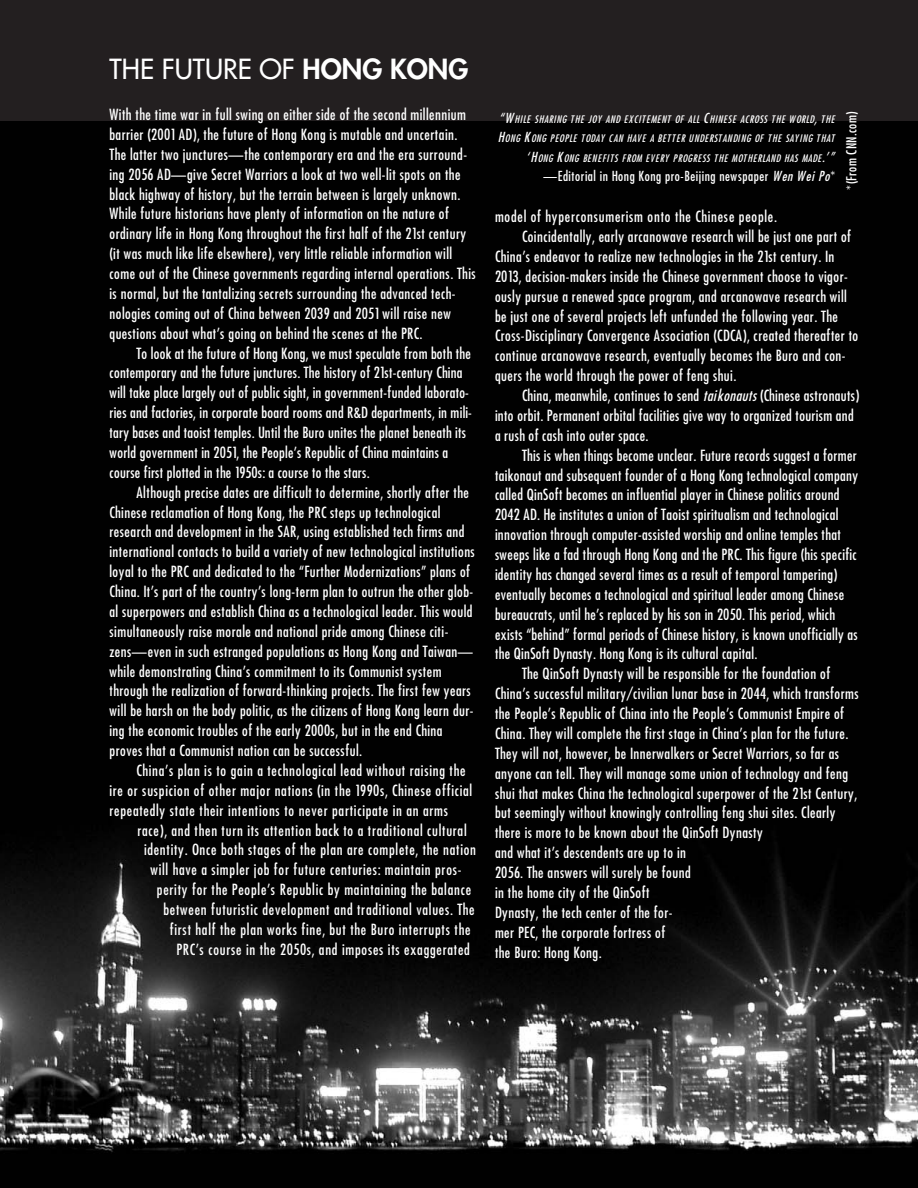
<style>
.page{position:relative;width:918px;height:1188px;background:#231f20}
.page>*{position:absolute;margin:0;border:0;box-sizing:border-box;transform-origin:0 0}
.t1{font:27px "Futura";color:#fff}
.t2{font:15px/20px "Fuji";letter-spacing:-.01em;color:#fff}
.t3{font:15px/20px "Fuji";letter-spacing:.01em;color:#fff}
.t4{font:13.5px "Fuji";color:#fff}
.t5{font:italic 10.2px/19.5px "Fuji";color:#fff;text-align:right}
.s1{font-weight:800}
.s2{font-size:13.5px}
.s3{font-style:italic}
</style>
<div class="page">
<img style="left:0;top:122px;width:918px;height:1066px">
<h1 class="t1" style="left:110px;top:55px;width:360px">THE FUTURE OF <span class="s1">HONG KONG</span></h1>
<p class="t2" style="left:110px;top:106px;width:368px">With the time war in full swing on either side of the second millennium barrier (2001 AD), the future of Hong Kong is mutable and uncertain.<br>The latter two junctures—the contemporary era and the era surround&shy;ing 2056 AD—give Secret Warriors a look at two well-lit spots on the black highway of history, but the terrain between is largely unknown.<br>While future historians have plenty of information on the nature of ordinary life in Hong Kong throughout the first half of the 21st century (it was much like life elsewhere), very little reliable information will come out of the Chinese governments regarding internal operations. This is normal, but the tantalizing secrets surrounding the advanced tech&shy;nologies coming out of China between 2039 and 2051 will raise new questions about what’s going on behind the scenes at the PRC.</p>
<p class="t2" style="left:110px;top:344px;width:365px;text-indent:27px">To look at the future of Hong Kong, we must speculate from both the contemporary and the future junctures. The history of 21st-century China will take place largely out of public sight, in government-funded laborato&shy;ries and factories, in corporate board rooms and R&amp;D departments, in mili&shy;tary bases and taoist temples. Until the Buro unites the planet beneath its world government in 2051, the People’s Republic of China maintains a course first plotted in the 1950s: a course to the stars.</p>
<p class="t2" style="left:110px;top:483px;width:368px;text-indent:27px">Although precise dates are difficult to determine, shortly after the Chinese reclamation of Hong Kong, the PRC steps up technological research and development in the SAR, using established tech firms and international contacts to build a variety of new technological institutions loyal to the PRC and dedicated to the “Further Modernizations” plans of China. It’s part of the country’s long-term plan to outrun the other glob&shy;al superpowers and establish China as a technological leader. This would simultaneously raise morale and national pride among Chinese citi&shy;zens—even in such estranged populations as Hong Kong and Taiwan— while demonstrating China’s commitment to its Communist system through the realization of forward-thinking projects. The first few years will be harsh on the body politic, as the citizens of Hong Kong learn dur&shy;ing the economic troubles of the early 2000s, but in the end China proves that a Communist nation can be successful.</p>
<p class="t3" style="left:110px;top:761px;width:365px;text-indent:27px">China’s plan is to gain a technological lead without raising the ire or suspicion of other major nations (in the 1990s, Chinese official repeatedly state their intentions to never participate in an arms</p>
<p class="t3" style="left:138px;top:821px;width:331px">race), and then turn its attention back to a traditional cultural</p>
<p class="t3" style="left:144px;top:841px;width:334px">identity. Once both stages of the plan are complete, the nation</p>
<p class="t3" style="left:150px;top:861px;width:313px">will have a simpler job for future centuries: maintain pros-</p>
<p class="t3" style="left:157px;top:881px;width:316px">perity for the People’s Republic by maintaining the balance</p>
<p class="t3" style="left:163px;top:901px;width:313px">between futuristic development and traditional values. The</p>
<p class="t3" style="left:170px;top:920px;width:303px">first half the plan works fine, but the Buro interrupts the</p>
<p class="t3" style="left:176px;top:940px;width:296px">PRC’s course in the 2050s, and imposes its exaggerated</p>
<p class="t5" style="left:498px;top:110px;width:339px"><span class="s2">“W</span>HILE SHARING THE JOY AND EXCITEMENT OF ALL <span class="s2">C</span>HINESE ACROSS THE WORLD<span class="s2">,</span> THE<br><span class="s2">H</span>ONG <span class="s2">K</span>ONG PEOPLE TODAY CAN HAVE A BETTER UNDERSTANDING OF THE SAYING THAT <span class="s2">‘H</span>ONG <span class="s2">K</span>ONG BENEFITS FROM EVERY PROGRESS THE MOTHERLAND HAS MADE<span class="s2">.’”</span></p>
<p class="t4" style="left:544px;top:170px;width:293px">—Editorial in Hong Kong pro-Beijing newspaper <span class="s3">Wen Wei Po</span>*</p>
<p class="t4" style="left:845px;top:190px;width:80px;rotate:-90deg">*(From CNN.com)</p>
<p class="t3" style="left:495px;top:208px;width:284px">model of hyperconsumerism onto the Chinese people.</p>
<p class="t2" style="left:522px;top:228px;width:331px">Coincidentally, early arcanowave research will be just one part of</p>
<p class="t2" style="left:495px;top:247px;width:341px">China’s endeavor to realize new technologies in the 21st century. In</p>
<p class="t2" style="left:495px;top:267px;width:355px">2013, decision-makers inside the Chinese government choose to vigor-</p>
<p class="t2" style="left:495px;top:287px;width:354px">ously pursue a renewed space program, and arcanowave research will</p>
<p class="t2" style="left:495px;top:307px;width:345px">be just one of several projects left unfunded the following year. The</p>
<p class="t2" style="left:495px;top:327px;width:366px">Cross-Disciplinary Convergence Association (CDCA), created thereafter to</p>
<p class="t2" style="left:495px;top:347px;width:353px">continue arcanowave research, eventually becomes the Buro and con-</p>
<p class="t2" style="left:495px;top:367px;width:243px">quers the world through the power of feng shui.</p>
<p class="t2" style="left:522px;top:387px;width:339px">China, meanwhile, continues to send <span class="s3">taikonauts</span> (Chinese astronauts)</p>
<p class="t2" style="left:495px;top:406px;width:361px">into orbit. Permanent orbital facilities give way to organized tourism and</p>
<p class="t2" style="left:495px;top:426px;width:156px">a rush of cash into outer space.</p>
<p class="t2" style="left:522px;top:446px;width:337px">This is when things become unclear. Future records suggest a former</p>
<p class="t2" style="left:495px;top:466px;width:365px">taikonaut and subsequent founder of a Hong Kong technological company</p>
<p class="t2" style="left:495px;top:486px;width:347px">called QinSoft becomes an influential player in Chinese politics around</p>
<p class="t2" style="left:495px;top:506px;width:346px">2042 AD. He institutes a union of Taoist spiritualism and technological</p>
<p class="t2" style="left:495px;top:526px;width:348px">innovation through computer-assisted worship and online temples that</p>
<p class="t2" style="left:495px;top:546px;width:364px">sweeps like a fad through Hong Kong and the PRC. This figure (his specific</p>
<p class="t2" style="left:495px;top:565px;width:344px">identity has changed several times as a result of temporal tampering)</p>
<p class="t2" style="left:495px;top:585px;width:351px">eventually becomes a technological and spiritual leader among Chinese</p>
<p class="t2" style="left:495px;top:605px;width:342px">bureaucrats, until he’s replaced by his son in 2050. This period, which</p>
<p class="t2" style="left:495px;top:625px;width:365px">exists “behind” formal periods of Chinese history, is known unofficially as</p>
<p class="t2" style="left:495px;top:645px;width:264px">the QinSoft Dynasty. Hong Kong is its cultural capital.</p>
<p class="t2" style="left:522px;top:665px;width:310px">The QinSoft Dynasty will be responsible for the foundation of</p>
<p class="t2" style="left:495px;top:685px;width:366px">China’s successful military/civilian lunar base in 2044, which transforms</p>
<p class="t2" style="left:495px;top:705px;width:351px">the People’s Republic of China into the People’s Communist Empire of</p>
<p class="t2" style="left:495px;top:724px;width:355px">China. They will complete the first stage in China’s plan for the future.</p>
<p class="t2" style="left:495px;top:744px;width:346px">They will not, however, be Innerwalkers or Secret Warriors, so far as</p>
<p class="t2" style="left:495px;top:764px;width:355px">anyone can tell. They will manage some union of technology and feng</p>
<p class="t2" style="left:495px;top:784px;width:364px">shui that makes China the technological superpower of the 21st Century,</p>
<p class="t2" style="left:495px;top:804px;width:343px">but seemingly without knowingly controlling feng shui sites. Clearly</p>
<p class="t2" style="left:495px;top:824px;width:270px">there is more to be known about the QinSoft Dynasty</p>
<p class="t2" style="left:495px;top:844px;width:193px">and what it’s descendents are up to in</p>
<p class="t2" style="left:495px;top:864px;width:198px">2056. The answers will surely be found</p>
<p class="t2" style="left:495px;top:883px;width:157px">in the home city of the QinSoft</p>
<p class="t2" style="left:495px;top:903px;width:180px">Dynasty, the tech center of the for-</p>
<p class="t2" style="left:495px;top:923px;width:173px">mer PEC, the corporate fortress of</p>
<p class="t2" style="left:495px;top:943px;width:109px">the Buro: Hong Kong.</p>
</div>
